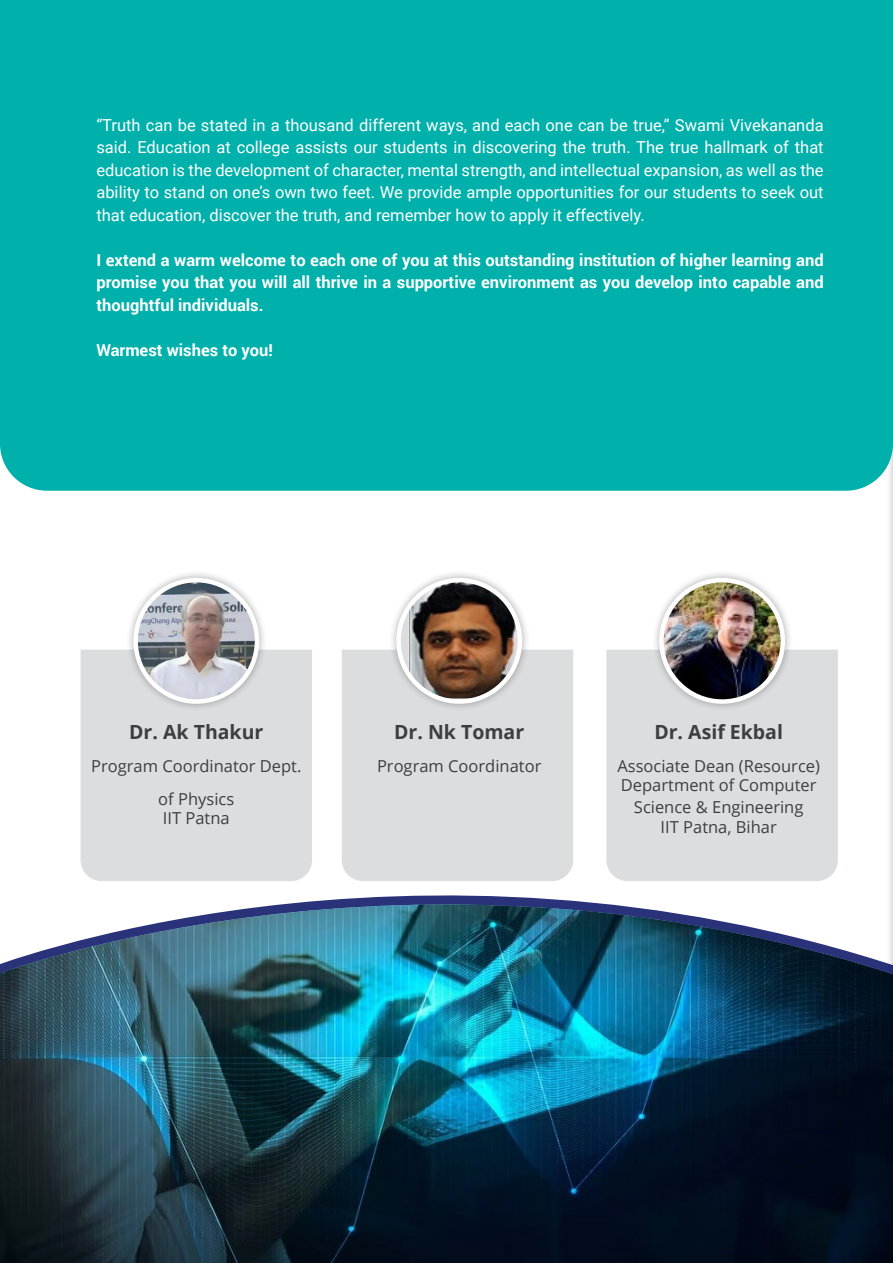
<style>
.page{position:relative;width:893px;height:1263px;background:#fff}
.page>*{position:absolute;margin:0;border:0;box-sizing:border-box;transform-origin:0 0}
.t1{font:700 19.5px "Open Sans";color:#3d3e40}
.t2{font:16.5px/22.5px "Roboto";color:#fff;text-align:justify}
.t3{font:700 16.5px/22.5px "Roboto";color:#fff;text-align:justify}
.t4{font:16.5px/19.8px "Open Sans";color:#3d3e40;text-align:center}
</style>
<div class="page">
<div style="left:606px;top:650px;width:232px;height:162px;background:#dcddde"></div>
<div style="left:342px;top:650px;width:231px;height:162px;background:#dcddde"></div>
<div style="left:81px;top:650px;width:231px;height:162px;background:#dcddde"></div>
<div style="left:388px;top:570px;width:142px;height:142px;background:#000;opacity:.31"></div>
<svg style="left:399px;top:580px;width:121px;height:121px"></svg>
<img style="left:409px;top:580px;width:111px;height:120px">
<div style="left:396px;top:578px;width:126px;height:126px;border:4px solid #fff;border-radius:50%"></div>
<div style="left:651px;top:570px;width:142px;height:142px;background:#000;opacity:.31"></div>
<img style="left:661px;top:580px;width:122px;height:121px;border-radius:61px">
<div style="left:659px;top:578px;width:126px;height:126px;border:4px solid #fff;border-radius:50%"></div>
<div style="left:126px;top:570px;width:141px;height:142px;background:#000;opacity:.31"></div>
<img style="left:136px;top:580px;width:121px;height:121px;border-radius:61px">
<div style="left:133px;top:578px;width:126px;height:126px;border:4px solid #fff;border-radius:50%"></div>
<svg style="left:80px;top:812px;width:758px;height:92px;fill:#dcddde"></svg>
<img style="left:0;top:904px;width:885px;height:359px">
<div style="left:885px;top:0;width:8px;height:1263px;background:#000;opacity:.27"></div>
<svg style="left:892px;top:491px;width:1px;height:772px"></svg>
<div style="left:0;top:0;width:893px;height:491px;background:#00b0aa"></div>
<p class="t2" style="left:96px;top:113px;width:729px">“Truth can be stated in a thousand different ways, and each one can be true,” Swami Vivekananda said. Education at college assists our students in discovering the truth. The true hallmark of that education is the development of character, mental strength, and intellectual expansion, as well as the ability to stand on one’s own two feet. We provide ample opportunities for our students to seek out that education, discover the truth, and remember how to apply it effectively.</p>
<p class="t3" style="left:96px;top:248px;width:729px">I extend a warm welcome to each one of you at this outstanding institution of higher learning and promise you that you will all thrive in a supportive environment as you develop into capable and thoughtful individuals.</p>
<p class="t3" style="left:96px;top:338px;width:178px">Warmest wishes to you!</p>
<p class="t1" style="left:129px;top:718px;width:136px">Dr. Ak Thakur</p>
<p class="t4" style="left:91px;top:749px;width:212px;line-height:33px">Program Coordinator Dept. of Physics</p>
<p class="t4" style="left:163px;top:808px;width:68px">IIT Patna</p>
<p class="t1" style="left:394px;top:718px;width:132px">Dr. Nk Tomar</p>
<p class="t4" style="left:377px;top:755px;width:166px">Program Coordinator</p>
<p class="t1" style="left:654px;top:718px;width:130px">Dr. Asif Ekbal</p>
<p class="t4" style="left:617px;top:755px;width:204px;text-align:left">Associate Dean (Resource)<br>Department of Computer</p>
<p class="t4" style="left:634px;top:797px;width:171px">Science &amp; Engineering<br>IIT Patna, Bihar</p>
</div>
